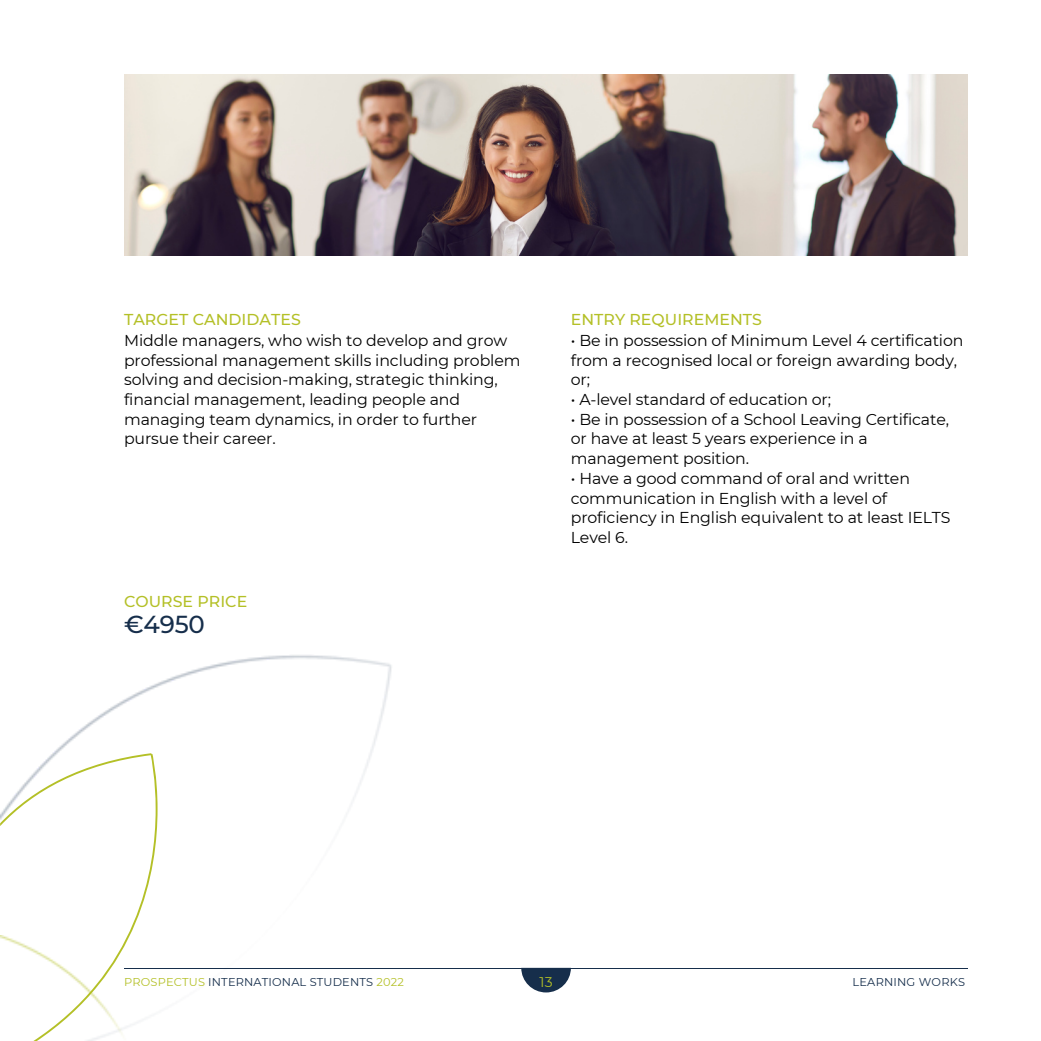
<style>
.page{position:relative;width:1041px;height:1041px;background:#fff}
.page>*{position:absolute;margin:0;border:0;box-sizing:border-box;transform-origin:0 0}
.t1{font:500 24.5px "Montserrat";color:#162e4b}
.t2{font:15.75px/19.8px "Montserrat";letter-spacing:-.01em;color:#000}
.t3{font:500 15.75px "Montserrat";color:#b4c027}
.t4{font:14px "Montserrat";color:#b4c027}
.t5{font:11.38px "Montserrat";letter-spacing:.015em;color:#162e4b}
.s1{color:#b4c027}
</style>
<div class="page">
<img style="left:124px;top:74px;width:844px;height:182px">
<img style="left:0;top:655px;width:392px;height:372px">
<img style="left:0;top:935px;width:127px;height:106px">
<hr style="left:124px;top:968px;width:844px;height:1px;background:#162e4b">
<svg style="left:521px;top:969px;width:50px;height:23px"></svg>
<p class="t3" style="left:124px;top:310px;width:178px">TARGET CANDIDATES</p>
<p class="t2" style="left:124px;top:330px;width:398px">Middle managers, who wish to develop and grow professional management skills including problem solving and decision-making, strategic thinking, financial management, leading people and managing team dynamics, in order to further pursue their career.</p>
<p class="t3" style="left:124px;top:592px;width:125px">COURSE PRICE</p>
<h1 class="t1" style="left:124px;top:610px;width:82px">€4950</h1>
<p class="t3" style="left:571px;top:310px;width:193px">ENTRY REQUIREMENTS</p>
<p class="t2" style="left:571px;top:330px;width:394px">• Be in possession of Minimum Level 4 certification from a recognised local or foreign awarding body, or;</p>
<p class="t2" style="left:571px;top:389px;width:262px">• A-level standard of education or;</p>
<p class="t2" style="left:571px;top:409px;width:380px">• Be in possession of a School Leaving Certificate, or have at least 5 years experience in a management position.</p>
<p class="t2" style="left:571px;top:468px;width:381px">• Have a good command of oral and written communication in English with a level of proficiency in English equivalent to at least IELTS Level 6.</p>
<p class="t5" style="left:124px;top:975px;width:281px"><span class="s1">PROSPECTUS</span> INTERNATIONAL STUDENTS <span class="s1">2022</span></p>
<p class="t4" style="left:539px;top:973px;width:15px">13</p>
<p class="t5" style="left:852px;top:975px;width:114px">LEARNING WORKS</p>
</div>
